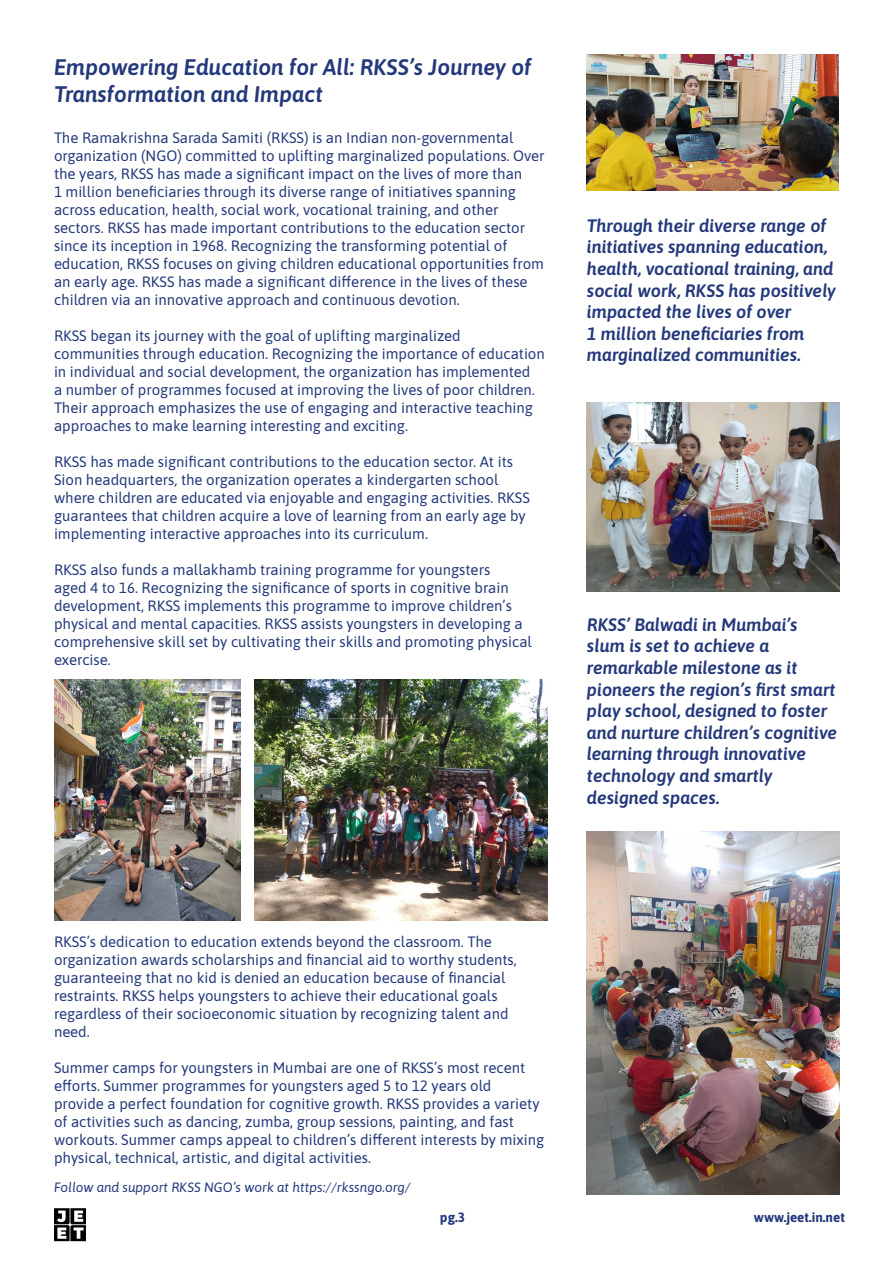
<style>
.page{position:relative;width:893px;height:1263px;background:#fff}
.page>*{position:absolute;margin:0;border:0;box-sizing:border-box;transform-origin:0 0}
.t1{font:italic 22.5px/27px "Asap";color:#24397b}
.t2{font:italic 18px/21.6px "Asap";color:#24397b}
.t3{font:15px/18px "Asap";color:#24397b}
.t4{font:italic 13.5px "Asap";color:#24397b}
.t5{font:13.5px "Asap";color:#24397b}
</style>
<div class="page">
<img style="left:54px;top:1209px;width:32px;height:33px">
<img style="left:54px;top:680px;width:186px;height:240px">
<img style="left:255px;top:679px;width:292px;height:241px">
<img style="left:587px;top:54px;width:252px;height:137px">
<img style="left:587px;top:403px;width:252px;height:189px">
<img style="left:587px;top:832px;width:252px;height:363px">
<p class="t1" style="left:54px;top:52px;width:479px">Empowering Education for All: RKSS’s Journey of<br>Transformation and Impact</p>
<p class="t3" style="left:54px;top:128px;width:492px">The Ramakrishna Sarada Samiti (RKSS) is an Indian non-governmental organization (NGO) committed to uplifting marginalized populations. Over the years, RKSS has made a significant impact on the lives of more than<br>1 million beneficiaries through its diverse range of initiatives spanning across education, health, social work, vocational training, and other sectors. RKSS has made important contributions to the education sector since its inception in 1968. Recognizing the transforming potential of education, RKSS focuses on giving children educational opportunities from an early age. RKSS has made a significant difference in the lives of these children via an innovative approach and continuous devotion.</p>
<p class="t3" style="left:54px;top:326px;width:492px">RKSS began its journey with the goal of uplifting marginalized communities through education. Recognizing the importance of education in individual and social development, the organization has implemented<br>a number of programmes focused at improving the lives of poor children.<br>Their approach emphasizes the use of engaging and interactive teaching approaches to make learning interesting and exciting.</p>
<p class="t3" style="left:54px;top:452px;width:477px">RKSS has made significant contributions to the education sector. At its Sion headquarters, the organization operates a kindergarten school where children are educated via enjoyable and engaging activities. RKSS guarantees that children acquire a love of learning from an early age by implementing interactive approaches into its curriculum.</p>
<p class="t3" style="left:54px;top:560px;width:479px">RKSS also funds a mallakhamb training programme for youngsters<br>aged 4 to 16. Recognizing the significance of sports in cognitive brain development, RKSS implements this programme to improve children’s physical and mental capacities. RKSS assists youngsters in developing a comprehensive skill set by cultivating their skills and promoting physical exercise.</p>
<p class="t2" style="left:587px;top:214px;width:250px">Through their diverse range of initiatives spanning education, health, vocational training, and social work, RKSS has positively impacted the lives of over<br>1 million beneficiaries from marginalized communities.</p>
<p class="t2" style="left:587px;top:613px;width:252px">RKSS’ Balwadi in Mumbai’s slum is set to achieve a remarkable milestone as it pioneers the region’s first smart play school, designed to foster and nurture children’s cognitive learning through innovative technology and smartly designed spaces.</p>
<p class="t3" style="left:54px;top:932px;width:464px">RKSS’s dedication to education extends beyond the classroom. The organization awards scholarships and financial aid to worthy students, guaranteeing that no kid is denied an education because of financial restraints. RKSS helps youngsters to achieve their educational goals regardless of their socioeconomic situation by recognizing talent and need.</p>
<p class="t3" style="left:54px;top:1058px;width:492px">Summer camps for youngsters in Mumbai are one of RKSS’s most recent efforts. Summer programmes for youngsters aged 5 to 12 years old provide a perfect foundation for cognitive growth. RKSS provides a variety of activities such as dancing, zumba, group sessions, painting, and fast workouts. Summer camps appeal to children’s different interests by mixing physical, technical, artistic, and digital activities.</p>
<p class="t4" style="left:54px;top:1178px;width:358px">Follow and support RKSS NGO’s work at https://rkssngo.org/</p>
<p class="t5" style="left:440px;top:1207px;width:27px">pg.3</p>
<p class="t5" style="left:754px;top:1207px;width:93px">www.jeet.in.net</p>
</div>
